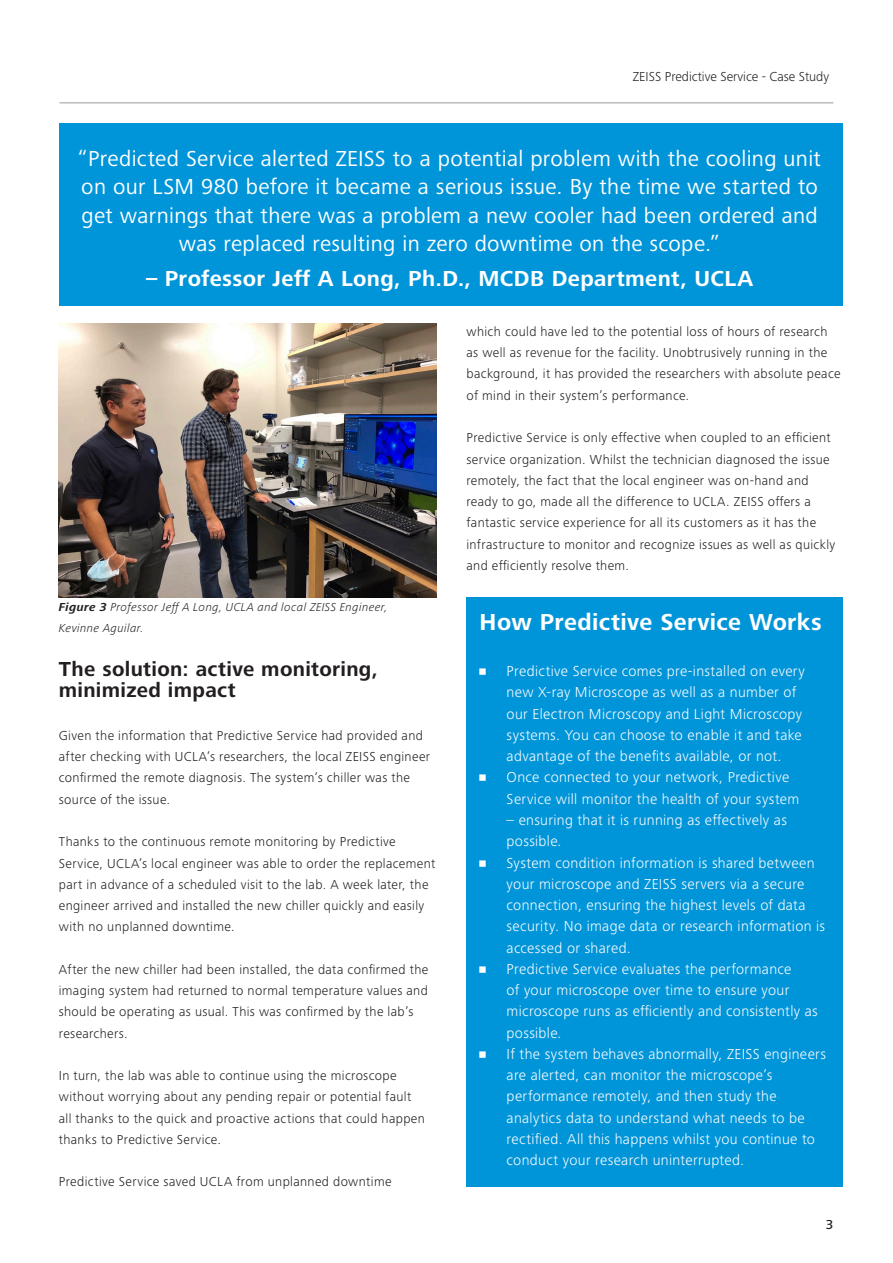
<style>
.page{position:relative;width:893px;height:1263px;background:#fff}
.page>*{position:absolute;margin:0;border:0;box-sizing:border-box;transform-origin:0 0}
.Headline_bold{font:700 24px "ZEISS Frutiger Next W1 G";letter-spacing:.015em;color:#fff}
.Headline_Whitepaper{font:22.5px/28.5px "ZEISS Frutiger Next W1 G";letter-spacing:.015em;color:#fff;text-align:center}
.Headline_Whitepaper-2{font:700 22.5px "ZEISS Frutiger Next W1 G";letter-spacing:.015em;color:#fff}
.Copy_Light{font:700 21px/21.3px "ZEISS Frutiger Next W1 G";letter-spacing:.015em;color:#231f20}
.t1{font:300 15px/21.3px "ZEISS Frutiger Next W1 G";letter-spacing:.025em;color:#fff}
.Copy_Light-2{font:300 13.5px/21.3px "ZEISS Frutiger Next W1 G";letter-spacing:.03em;color:#231f20}
.Small_Title{font:300 13.5px "ZEISS Frutiger Next W1 G";color:#231f20}
.t2{font:500 13.5px "ZEISS Frutiger Next W1 G";color:#231f20}
.Headline_Whitepaper-3{font:italic 300 12px/21px "ZEISS Frutiger Next W1 G";letter-spacing:.035em;color:#231f20}
.s1{font-weight:700}
</style>
<div class="page">
<hr style="left:60px;top:102px;width:773px;height:2px;background:#bcbdc0">
<div style="left:60px;top:123px;width:783px;height:183px;background:#0095d9"></div>
<img style="left:59px;top:323px;width:377px;height:274px">
<div style="left:466px;top:597px;width:377px;height:589px;background:#0095d9"></div>
<p class="Small_Title" style="left:633px;top:67px;width:198px">ZEISS Predictive Service - Case Study</p>
<p class="Headline_Whitepaper" style="left:78px;top:143px;width:744px">“Predicted Service alerted ZEISS to a potential problem with the cooling unit on our LSM 980 before it became a serious issue. By the time we started to get warnings that there was a problem a new cooler had been ordered and was replaced resulting in zero downtime on the scope.”</p>
<p class="Headline_Whitepaper-2" style="left:146px;top:262px;width:609px">– Professor Jeff A Long, Ph.D., MCDB Department, UCLA</p>
<p class="Headline_Whitepaper-3" style="left:59px;top:597px;width:330px"><span class="s1">Figure 3</span> Professor Jeff A Long, UCLA and local ZEISS Engineer,<br>Kevinne Aguilar.</p>
<p class="Copy_Light" style="left:59px;top:658px;width:321px">The solution: active monitoring, minimized impact</p>
<p class="Copy_Light-2" style="left:59px;top:724px;width:373px">Given the information that Predictive Service had provided and after checking with UCLA’s researchers, the local ZEISS engineer confirmed the remote diagnosis. The system’s chiller was the source of the issue.</p>
<p class="Copy_Light-2" style="left:59px;top:830px;width:378px">Thanks to the continuous remote monitoring by Predictive Service, UCLA’s local engineer was able to order the replacement part in advance of a scheduled visit to the lab. A week later, the engineer arrived and installed the new chiller quickly and easily with no unplanned downtime.</p>
<p class="Copy_Light-2" style="left:59px;top:958px;width:371px">After the new chiller had been installed, the data confirmed the imaging system had returned to normal temperature values and should be operating as usual. This was confirmed by the lab’s researchers.</p>
<p class="Copy_Light-2" style="left:59px;top:1064px;width:367px">In turn, the lab was able to continue using the microscope without worrying about any pending repair or potential fault all thanks to the quick and proactive actions that could happen thanks to Predictive Service.</p>
<p class="Copy_Light-2" style="left:59px;top:1170px;width:334px">Predictive Service saved UCLA from unplanned downtime</p>
<p class="Copy_Light-2" style="left:466px;top:320px;width:376px">which could have led to the potential loss of hours of research as well as revenue for the facility. Unobtrusively running in the background, it has provided the researchers with absolute peace of mind in their system’s performance.</p>
<p class="Copy_Light-2" style="left:466px;top:426px;width:370px">Predictive Service is only effective when coupled to an efficient service organization. Whilst the technician diagnosed the issue remotely, the fact that the local engineer was on-hand and ready to go, made all the difference to UCLA. ZEISS offers a fantastic service experience for all its customers as it has the infrastructure to monitor and recognize issues as well as quickly and efficiently resolve them.</p>
<p class="Headline_bold" style="left:480px;top:605px;width:344px">How Predictive Service Works</p>
<p class="t1" style="left:507px;top:660px;width:300px;text-indent:-27px">• Predictive Service comes pre-installed on every new X-ray Microscope as well as a number of our Electron Microscopy and Light Microscopy systems. You can choose to enable it and take advantage of the benefits available, or not.</p>
<p class="t1" style="left:507px;top:766px;width:294px;text-indent:-27px">• Once connected to your network, Predictive<br>Service will monitor the health of your system</p>
<p class="t1" style="left:507px;top:808px;width:282px">– ensuring that it is running as effectively as possible.</p>
<p class="t1" style="left:507px;top:851px;width:320px;text-indent:-27px">• System condition information is shared between your microscope and ZEISS servers via a secure connection, ensuring the highest levels of data security. No image data or research information is accessed or shared.</p>
<p class="t1" style="left:507px;top:957px;width:313px;text-indent:-27px">• Predictive Service evaluates the performance<br>of your microscope over time to ensure your microscope runs as efficiently and consistently as possible.</p>
<p class="t1" style="left:507px;top:1042px;width:321px;text-indent:-27px">• If the system behaves abnormally, ZEISS engineers are alerted, can monitor the microscope’s performance remotely, and then study the analytics data to understand what needs to be rectified. All this happens whilst you continue to conduct your research uninterrupted.</p>
<p class="t2" style="left:826px;top:1215px;width:9px">3</p>
</div>
